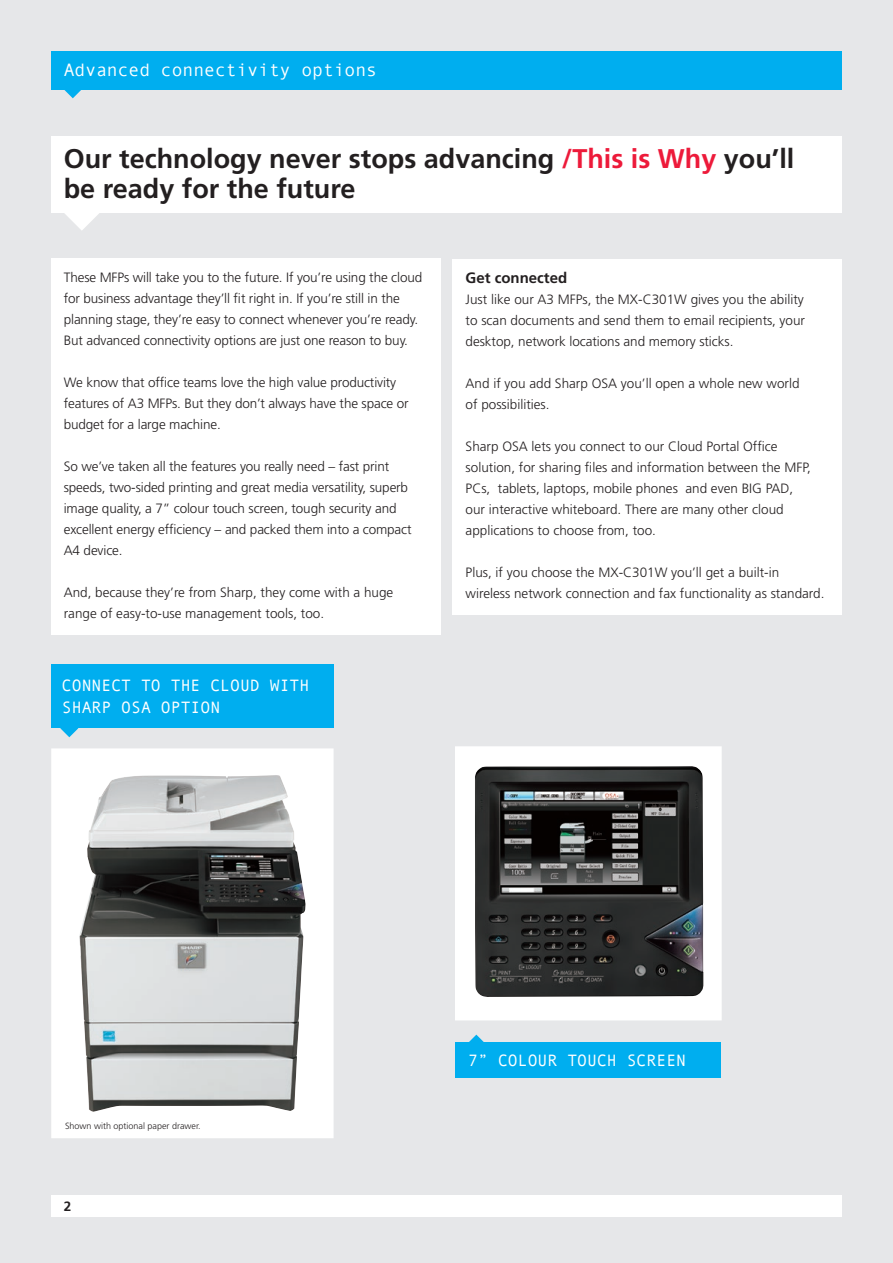
<style>
.page{position:relative;width:893px;height:1263px;background:#e6e7e9}
.page>*{position:absolute;margin:0;border:0;box-sizing:border-box;transform-origin:0 0}
.t1{font:700 27px/30px "Frutiger";color:#231f20}
.t2{font:18px "Andale Mono";color:#fff}
.t3{font:16.5px/22.5px "Andale Mono";color:#fff}
.t4{font:700 15px "Frutiger";color:#231f20}
.t5{font:300 13.5px/21px "Frutiger";letter-spacing:-.01em;color:#231f20}
.t6{font:700 13.5px "Frutiger";color:#231f20}
.t7{font:300 9px "Frutiger";color:#231f20}
.s1{color:#ed1a3a}
</style>
<div class="page">
<div style="left:51px;top:1195px;width:791px;height:21px;background:#fff"></div>
<div style="left:51px;top:136px;width:791px;height:77px;background:#fff"></div>
<svg style="left:65px;top:213px;width:34px;height:17px"></svg>
<div style="left:51px;top:51px;width:791px;height:38px;background:#00aeef"></div>
<svg style="left:64px;top:89px;width:18px;height:9px"></svg>
<div style="left:51px;top:258px;width:389px;height:377px;background:#fff"></div>
<div style="left:453px;top:259px;width:389px;height:356px;background:#fff"></div>
<div style="left:60px;top:757px;width:265px;height:373px;background:#fff"></div>
<img style="left:79px;top:775px;width:227px;height:337px">
<div style="left:51px;top:748px;width:283px;height:390px;border:17px solid #fff"></div>
<div style="left:455px;top:1042px;width:266px;height:36px;background:#00aeef"></div>
<svg style="left:469px;top:1035px;width:15px;height:7px"></svg>
<div style="left:463px;top:754px;width:251px;height:259px;background:#fff"></div>
<img style="left:475px;top:766px;width:228px;height:231px">
<div style="left:455px;top:746px;width:267px;height:274px;border:15px solid #fff"></div>
<div style="left:51px;top:664px;width:282px;height:64px;background:#00aeef"></div>
<svg style="left:60px;top:728px;width:18px;height:9px"></svg>
<p class="t2" style="left:64px;top:59px;width:315px">Advanced connectivity options</p>
<p class="t1" style="left:64px;top:143px;width:732px">Our technology never stops advancing <span class="s1">/This is Why</span> you’ll be ready for the future</p>
<p class="t5" style="left:64px;top:267px;width:360px">These MFPs will take you to the future. If you’re using the cloud for business advantage they’ll fit right in. If you’re still in the planning stage, they’re easy to connect whenever you’re ready.<br>But advanced connectivity options are just one reason to buy.</p>
<p class="t5" style="left:64px;top:372px;width:346px">We know that office teams love the high value productivity features of A3 MFPs. But they don’t always have the space or budget for a large machine.</p>
<p class="t5" style="left:64px;top:456px;width:349px">So we’ve taken all the features you really need – fast print speeds, two-sided printing and great media versatility, superb image quality, a 7” colour touch screen, tough security and excellent energy efficiency – and packed them into a compact A4 device.</p>
<p class="t5" style="left:64px;top:582px;width:331px">And, because they’re from Sharp, they come with a huge range of easy-to-use management tools, too.</p>
<p class="t3" style="left:62px;top:673px;width:249px">CONNECT TO THE CLOUD WITH<br>SHARP OSA OPTION</p>
<p class="t4" style="left:466px;top:269px;width:103px">Get connected</p>
<p class="t5" style="left:466px;top:289px;width:341px;text-align:justify">Just like our A3 MFPs, the MX-C301W gives you the ability to scan documents and send them to email recipients, your desktop, network locations and memory sticks.</p>
<p class="t5" style="left:466px;top:373px;width:335px">And if you add Sharp OSA you’ll open a whole new world of possibilities.</p>
<p class="t5" style="left:466px;top:436px;width:347px">Sharp OSA lets you connect to our Cloud Portal Office solution, for sharing files and information between the MFP, PCs, tablets, laptops, mobile phones and even BIG PAD, our interactive whiteboard. There are many other cloud applications to choose from, too.</p>
<p class="t5" style="left:466px;top:562px;width:360px">Plus, if you choose the MX-C301W you’ll get a built-in wireless network connection and fax functionality as standard.</p>
<p class="t7" style="left:65px;top:1121px;width:137px">Shown with optional paper drawer.</p>
<p class="t6" style="left:64px;top:1198px;width:9px">2</p>
<p class="t3" style="left:468px;top:1049px;width:219px">7” COLOUR TOUCH SCREEN</p>
</div>
